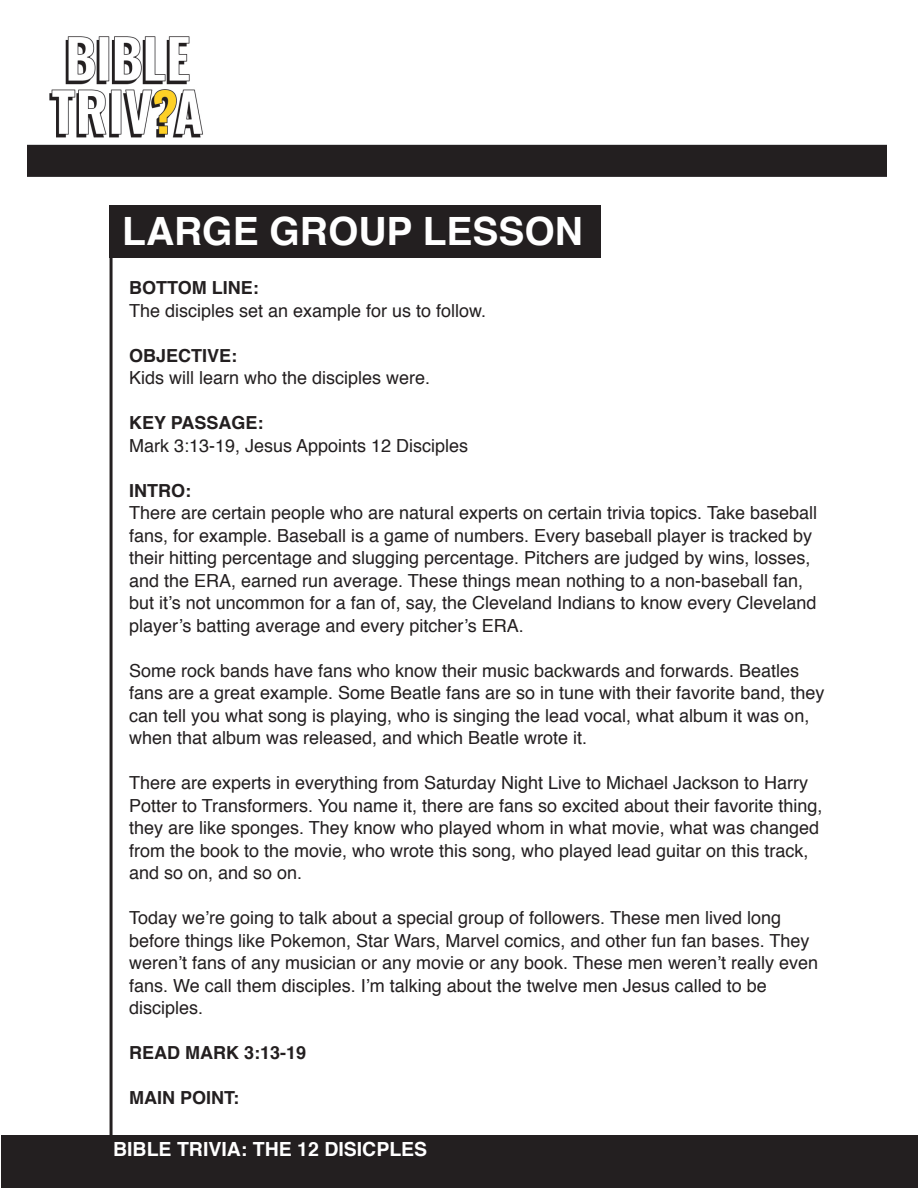
<style>
.page{position:relative;width:918px;height:1188px;background:#fff}
.page>*{position:absolute;margin:0;border:0;box-sizing:border-box;transform-origin:0 0}
.t1{font:700 39px "Helvetica";color:#fff}
.t2{font:700 19.5px "Helvetica";color:#fff}
.t3{font:18px/22.5px "Helvetica";color:#231f20}
.t4{font:700 18px "Helvetica";color:#231f20}
</style>
<div class="page">
<div style="left:1px;top:1135px;width:917px;height:53px;background:#231f20"></div>
<hr style="left:110px;top:206px;width:3px;height:982px;background:#231f20">
<div style="left:110px;top:205px;width:491px;height:53px;background:#231f20"></div>
<img style="left:27px;top:36px;width:859px;height:141px">
<h1 class="t1" style="left:122px;top:200px;width:462px">LARGE GROUP LESSON</h1>
<p class="t4" style="left:129px;top:274px;width:131px">BOTTOM LINE:</p>
<p class="t3" style="left:129px;top:300px;width:359px">The disciples set an example for us to follow.</p>
<p class="t4" style="left:129px;top:341px;width:110px">OBJECTIVE:</p>
<p class="t3" style="left:129px;top:367px;width:303px">Kids will learn who the disciples were.</p>
<p class="t4" style="left:129px;top:409px;width:136px">KEY PASSAGE:</p>
<p class="t3" style="left:129px;top:435px;width:341px">Mark 3:13-19, Jesus Appoints 12 Disciples</p>
<p class="t4" style="left:129px;top:476px;width:63px">INTRO:</p>
<p class="t3" style="left:129px;top:502px;width:690px">There are certain people who are natural experts on certain trivia topics. Take baseball fans, for example. Baseball is a game of numbers. Every baseball player is tracked by their hitting percentage and slugging percentage. Pitchers are judged by wins, losses, and the ERA, earned run average. These things mean nothing to a non-baseball fan, but it’s not uncommon for a fan of, say, the Cleveland Indians to know every Cleveland player’s batting average and every pitcher’s ERA.</p>
<p class="t3" style="left:129px;top:660px;width:697px">Some rock bands have fans who know their music backwards and forwards. Beatles fans are a great example. Some Beatle fans are so in tune with their favorite band, they can tell you what song is playing, who is singing the lead vocal, what album it was on, when that album was released, and which Beatle wrote it.</p>
<p class="t3" style="left:129px;top:772px;width:695px">There are experts in everything from Saturday Night Live to Michael Jackson to Harry Potter to Transformers. You name it, there are fans so excited about their favorite thing, they are like sponges. They know who played whom in what movie, what was changed from the book to the movie, who wrote this song, who played lead guitar on this track, and so on, and so on.</p>
<p class="t3" style="left:129px;top:907px;width:691px">Today we’re going to talk about a special group of followers. These men lived long before things like Pokemon, Star Wars, Marvel comics, and other fun fan bases. They weren’t fans of any musician or any movie or any book. These men weren’t really even fans. We call them disciples. I’m talking about the twelve men Jesus called to be disciples.</p>
<p class="t4" style="left:129px;top:1039px;width:179px">READ MARK 3:13-19</p>
<p class="t4" style="left:129px;top:1084px;width:111px">MAIN POINT:</p>
<p class="t2" style="left:113px;top:1133px;width:316px">BIBLE TRIVIA: THE 12 DISICPLES</p>
</div>
